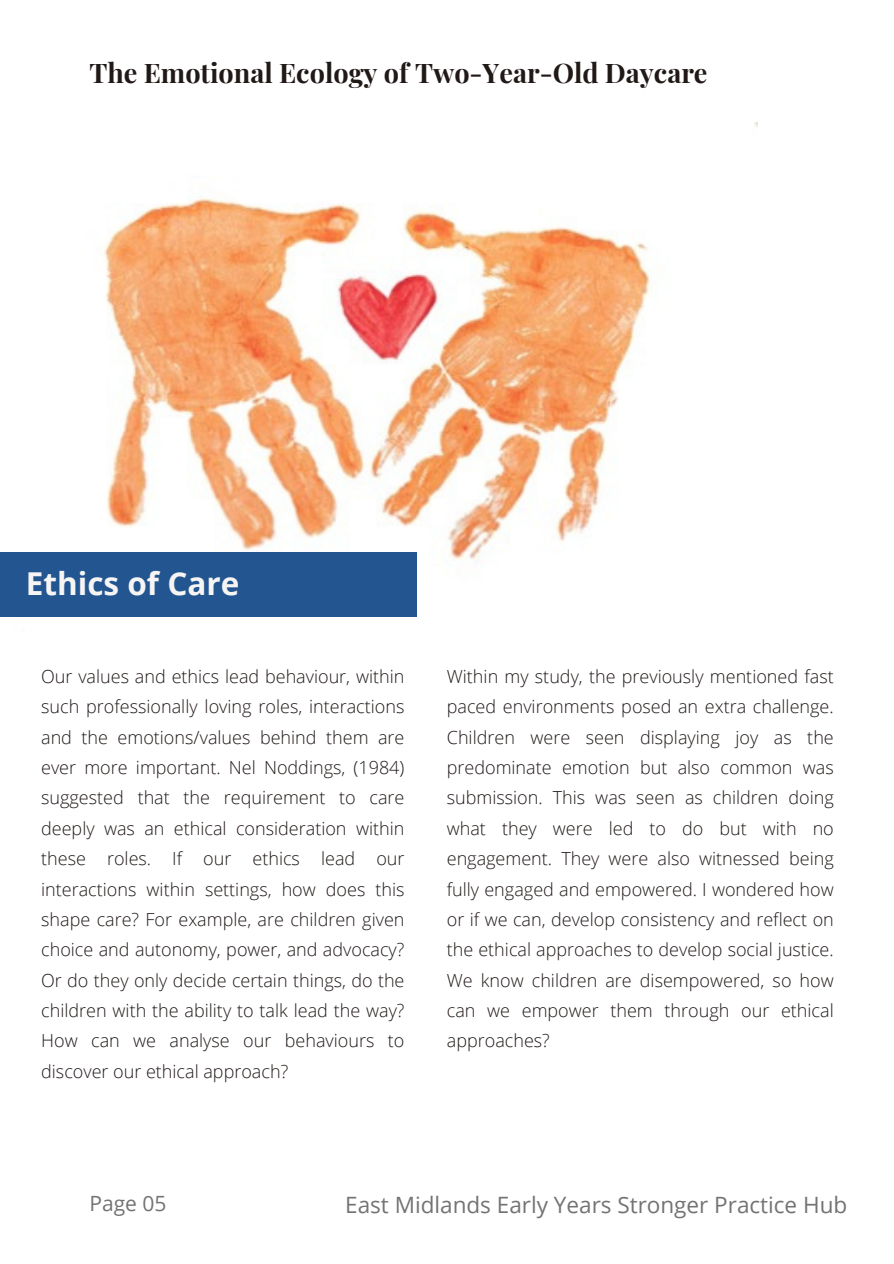
<style>
.page{position:relative;width:894px;height:1264px;background:#fff}
.page>*{position:absolute;margin:0;border:0;box-sizing:border-box;transform-origin:0 0}
.t1{font:700 31.5px "Open Sans";color:#f6f5f4}
.t2{font:700 27px "Playfair Display";color:#201917}
.t3{font:22.5px "Open Sans";color:#737373}
.t4{font:21px "Open Sans";color:#737373}
.t5{font:300 18px/30.3px "Open Sans";color:#201917;text-align:justify}
</style>
<div class="page">
<img style="left:0;top:123px;width:757px;height:494px">
<div style="left:0;top:552px;width:417px;height:64px;background:#235690"></div>
<h3 class="t2" style="left:89px;top:54px;width:619px">The Emotional Ecology of Two-Year-Old Daycare</h3>
<p class="t1" style="left:26px;top:561px;width:215px">Ethics of Care</p>
<p class="t5" style="left:41px;top:660px;width:365px">Our values and ethics lead behaviour, within such professionally loving roles, interactions and the emotions/values behind them are ever more important. Nel Noddings, (1984) suggested that the requirement to care deeply was an ethical consideration within these roles. If our ethics lead our interactions within settings, how does this shape care? For example, are children given choice and autonomy, power, and advocacy?<br>Or do they only decide certain things, do the children with the ability to talk lead the way?<br>How can we analyse our behaviours to discover our ethical approach?</p>
<p class="t5" style="left:446px;top:660px;width:388px">Within my study, the previously mentioned fast paced environments posed an extra challenge.<br>Children were seen displaying joy as the predominate emotion but also common was submission. This was seen as children doing what they were led to do but with no engagement. They were also witnessed being fully engaged and empowered. I wondered how or if we can, develop consistency and reflect on the ethical approaches to develop social justice.<br>We know children are disempowered, so how can we empower them through our ethical approaches?</p>
<h1 class="t4" style="left:89px;top:1188px;width:79px">Page 05</h1>
<h3 class="t3" style="left:345px;top:1189px;width:503px">East Midlands Early Years Stronger Practice Hub</h3>
</div>
